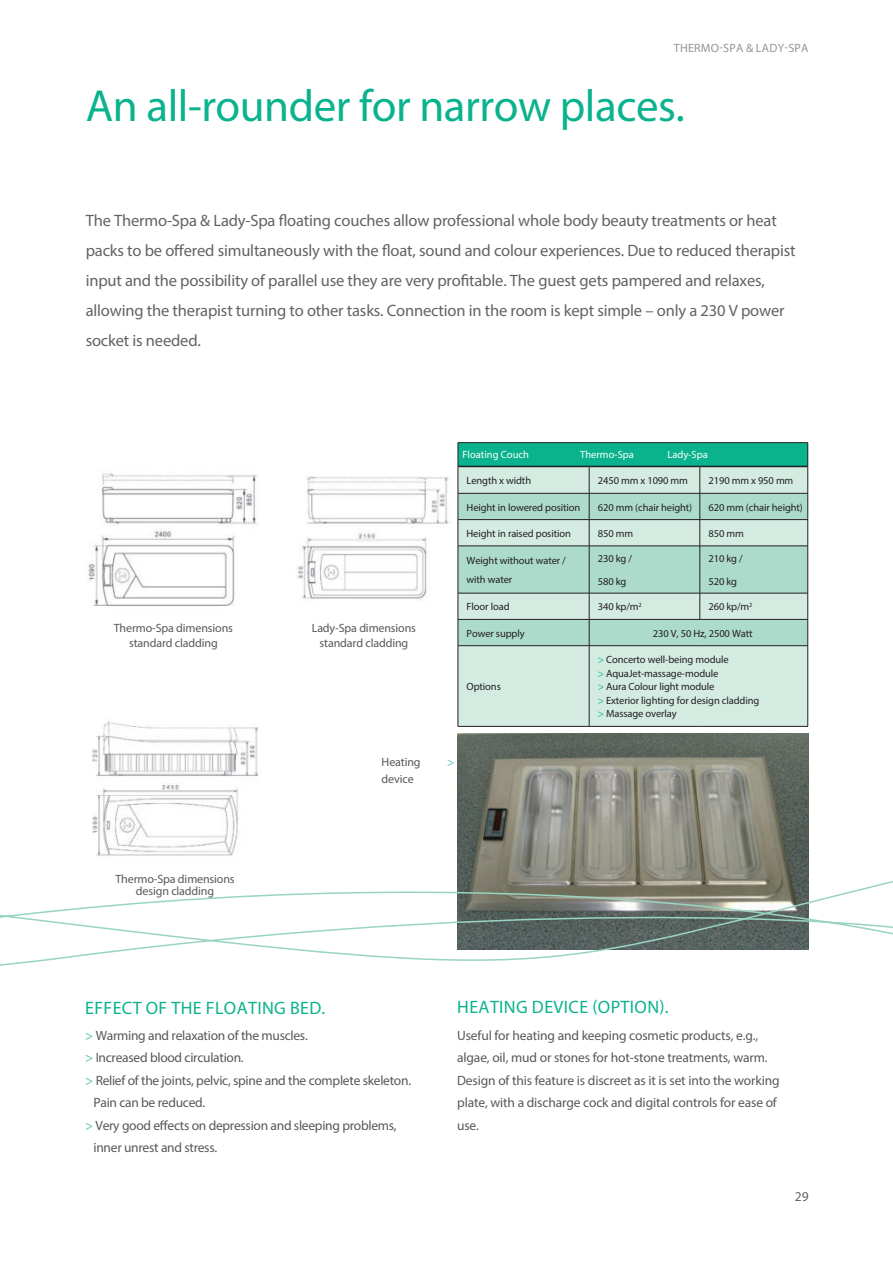
<style>
.page{position:relative;width:893px;height:1263px;background:#fff}
.page>*{position:absolute;margin:0;border:0;box-sizing:border-box;transform-origin:0 0}
.t1{font:45px "Myriad Pro";letter-spacing:-.01em;color:#0ab38d}
.t2{font:18px "Myriad Pro";letter-spacing:.02em;color:#0ab38d}
.t3{font:16.5px/30px "Myriad Pro";letter-spacing:-.01em;color:#636366}
.t4{font:13.5px/22.5px "Myriad Pro";letter-spacing:-.02em;color:#57585a}
.t5{font:13.5px "Myriad Pro";color:#636366}
.t6{font:12px/15px "Myriad Pro";letter-spacing:-.01em;color:#57585a;text-align:center}
.t7{font:12px "Myriad Pro";letter-spacing:.02em;color:#939598}
.t8{font:12px "Myriad Pro";color:#4fc0a0}
.t9{font:10.5px/13.5px "Myriad Pro";letter-spacing:-.01em;color:#231f20}
.t10{font:10.5px "Myriad Pro";color:#fff}
.s1{color:#0ab38d}
.s2{color:#4fc0a0}
</style>
<div class="page">
<img style="left:458px;top:733px;width:351px;height:141px">
<svg style="left:0;top:874px;width:893px;height:92px"></svg>
<div style="left:458px;top:443px;width:350px;height:23px;background:#0ab38d"></div>
<div style="left:459px;top:467px;width:348px;height:259px;background:#d4ebe2"></div>
<svg style="left:459px;top:494px;width:348px;height:151px;fill:#acdbcb"></svg>
<hr style="left:458px;top:442px;width:131px;height:1px;background:#231f20">
<hr style="left:589px;top:442px;width:111px;height:1px;background:#231f20">
<hr style="left:700px;top:442px;width:108px;height:1px;background:#231f20">
<hr style="left:458px;top:493px;width:131px;height:1px;background:#231f20">
<hr style="left:589px;top:493px;width:111px;height:1px;background:#231f20">
<hr style="left:700px;top:493px;width:108px;height:1px;background:#231f20">
<hr style="left:458px;top:519px;width:131px;height:1px;background:#231f20">
<svg style="left:458px;top:443px;width:1px;height:103px"></svg>
<hr style="left:589px;top:519px;width:111px;height:1px;background:#231f20">
<svg style="left:589px;top:467px;width:1px;height:79px"></svg>
<hr style="left:700px;top:519px;width:108px;height:1px;background:#231f20">
<svg style="left:700px;top:467px;width:1px;height:79px"></svg>
<svg style="left:807px;top:443px;width:1px;height:103px"></svg>
<hr style="left:458px;top:546px;width:131px;height:1px;background:#231f20">
<hr style="left:458px;top:546px;width:1px;height:47px;background:#231f20">
<hr style="left:589px;top:546px;width:111px;height:1px;background:#231f20">
<hr style="left:589px;top:546px;width:1px;height:47px;background:#231f20">
<hr style="left:700px;top:546px;width:108px;height:1px;background:#231f20">
<hr style="left:700px;top:546px;width:1px;height:47px;background:#231f20">
<hr style="left:807px;top:546px;width:1px;height:47px;background:#231f20">
<hr style="left:458px;top:593px;width:131px;height:1px;background:#231f20">
<hr style="left:589px;top:593px;width:111px;height:1px;background:#231f20">
<hr style="left:700px;top:593px;width:108px;height:1px;background:#231f20">
<svg style="left:700px;top:593px;width:1px;height:26px"></svg>
<hr style="left:458px;top:619px;width:131px;height:1px;background:#231f20">
<svg style="left:458px;top:593px;width:1px;height:52px"></svg>
<hr style="left:589px;top:619px;width:111px;height:1px;background:#231f20">
<svg style="left:589px;top:593px;width:1px;height:52px"></svg>
<hr style="left:700px;top:619px;width:108px;height:1px;background:#231f20">
<svg style="left:807px;top:593px;width:1px;height:52px"></svg>
<hr style="left:458px;top:645px;width:131px;height:1px;background:#231f20">
<hr style="left:458px;top:646px;width:1px;height:80px;background:#231f20">
<hr style="left:589px;top:645px;width:111px;height:1px;background:#231f20">
<hr style="left:589px;top:646px;width:1px;height:80px;background:#231f20">
<hr style="left:700px;top:645px;width:108px;height:1px;background:#231f20">
<hr style="left:807px;top:646px;width:1px;height:80px;background:#231f20">
<hr style="left:458px;top:726px;width:131px;height:1px;background:#231f20">
<hr style="left:589px;top:726px;width:111px;height:1px;background:#231f20">
<hr style="left:700px;top:726px;width:108px;height:1px;background:#231f20">
<hr style="left:458px;top:466px;width:131px;height:1px;background:#231f20">
<hr style="left:589px;top:466px;width:111px;height:1px;background:#231f20">
<hr style="left:700px;top:466px;width:108px;height:1px;background:#231f20">
<img style="left:91px;top:719px;width:168px;height:137px">
<img style="left:88px;top:473px;width:170px;height:133px">
<img style="left:297px;top:476px;width:152px;height:123px">
<p class="t7" style="left:674px;top:42px;width:136px">THERMO-SPA &amp; LADY-SPA</p>
<h1 class="t1" style="left:86px;top:83px;width:601px">An all-rounder for narrow places.</h1>
<p class="t3" style="left:86px;top:206px;width:711px">The Thermo-Spa &amp; Lady-Spa floating couches allow professional whole body beauty treatments or heat packs to be offered simultaneously with the float, sound and colour experiences. Due to reduced therapist input and the possibility of parallel use they are very profitable. The guest gets pampered and relaxes, allowing the therapist turning to other tasks. Connection in the room is kept simple – only a 230 V power socket is needed.</p>
<p class="t6" style="left:114px;top:621px;width:121px">Thermo-Spa dimensions standard cladding</p>
<p class="t6" style="left:312px;top:621px;width:106px">Lady-Spa dimensions standard cladding</p>
<p class="t10" style="left:463px;top:450px;width:68px">Floating Couch</p>
<p class="t10" style="left:580px;top:450px;width:55px">Thermo-Spa</p>
<p class="t10" style="left:667px;top:450px;width:42px">Lady-Spa</p>
<p class="t9" style="left:467px;top:474px;width:66px">Length x width</p>
<p class="t9" style="left:598px;top:474px;width:92px">2450 mm x 1090 mm</p>
<p class="t9" style="left:708px;top:474px;width:86px">2190 mm x 950 mm</p>
<p class="t9" style="left:467px;top:501px;width:115px">Height in lowered position</p>
<p class="t9" style="left:598px;top:501px;width:96px">620 mm (chair height)</p>
<p class="t9" style="left:708px;top:501px;width:96px">620 mm (chair height)</p>
<p class="t9" style="left:467px;top:527px;width:106px">Height in raised position</p>
<p class="t9" style="left:598px;top:527px;width:37px">850 mm</p>
<p class="t9" style="left:708px;top:527px;width:37px">850 mm</p>
<p class="t9" style="left:467px;top:551px;width:101px;line-height:19.5px">Weight without water / with water</p>
<p class="t9" style="left:598px;top:548px;width:36px;line-height:22.5px">230 kg /<br>580 kg</p>
<p class="t9" style="left:708px;top:548px;width:36px;line-height:22.5px">210 kg /<br>520 kg</p>
<p class="t9" style="left:467px;top:600px;width:45px">Floor load</p>
<p class="t9" style="left:598px;top:600px;width:46px">340 kp/m<sup>2</sup></p>
<p class="t9" style="left:708px;top:600px;width:46px">260 kp/m<sup>2</sup></p>
<p class="t9" style="left:467px;top:627px;width:60px">Power supply</p>
<p class="t9" style="left:653px;top:627px;width:101px">230 V, 50 Hz, 2500 Watt</p>
<p class="t9" style="left:467px;top:680px;width:36px">Options</p>
<p class="t9" style="left:598px;top:653px;width:163px"><span class="s1">&gt;</span> Concerto well-being module<br><span class="s1">&gt;</span> AquaJet-massage-module<br><span class="s1">&gt;</span> Aura Colour light module<br><span class="s1">&gt;</span> Exterior lighting for design cladding <span class="s1">&gt;</span> Massage overlay</p>
<p class="t6" style="left:382px;top:755px;width:41px">Heating</p>
<p class="t8" style="left:447px;top:756px;width:9px">&gt;</p>
<p class="t6" style="left:382px;top:772px;width:34px">device</p>
<p class="t6" style="left:115px;top:873px;width:121px;line-height:11.7px">Thermo-Spa dimensions design cladding</p>
<h2 class="t2" style="left:85px;top:999px;width:242px">EFFECT OF THE FLOATING BED.</h2>
<h2 class="t2" style="left:457px;top:998px;width:213px">HEATING DEVICE (OPTION).</h2>
<p class="t4" style="left:85px;top:1024px;width:224px"><span class="s2">&gt;</span> Warming and relaxation of the muscles.</p>
<p class="t4" style="left:85px;top:1047px;width:160px"><span class="s2">&gt;</span> Increased blood circulation.</p>
<p class="t4" style="left:85px;top:1069px;width:328px"><span class="s2">&gt;</span> Relief of the joints, pelvic, spine and the complete skeleton.</p>
<p class="t4" style="left:94px;top:1092px;width:113px">Pain can be reduced.</p>
<p class="t4" style="left:85px;top:1114px;width:313px"><span class="s2">&gt;</span> Very good effects on depression and sleeping problems,</p>
<p class="t4" style="left:94px;top:1137px;width:125px">inner unrest and stress.</p>
<p class="t4" style="left:457px;top:1024px;width:324px">Useful for heating and keeping cosmetic products, e.g., algae, oil, mud or stones for hot-stone treatments, warm.<br>Design of this feature is discreet as it is set into the working plate, with a discharge cock and digital controls for ease of use.</p>
<p class="t5" style="left:795px;top:1190px;width:15px">29</p>
</div>
